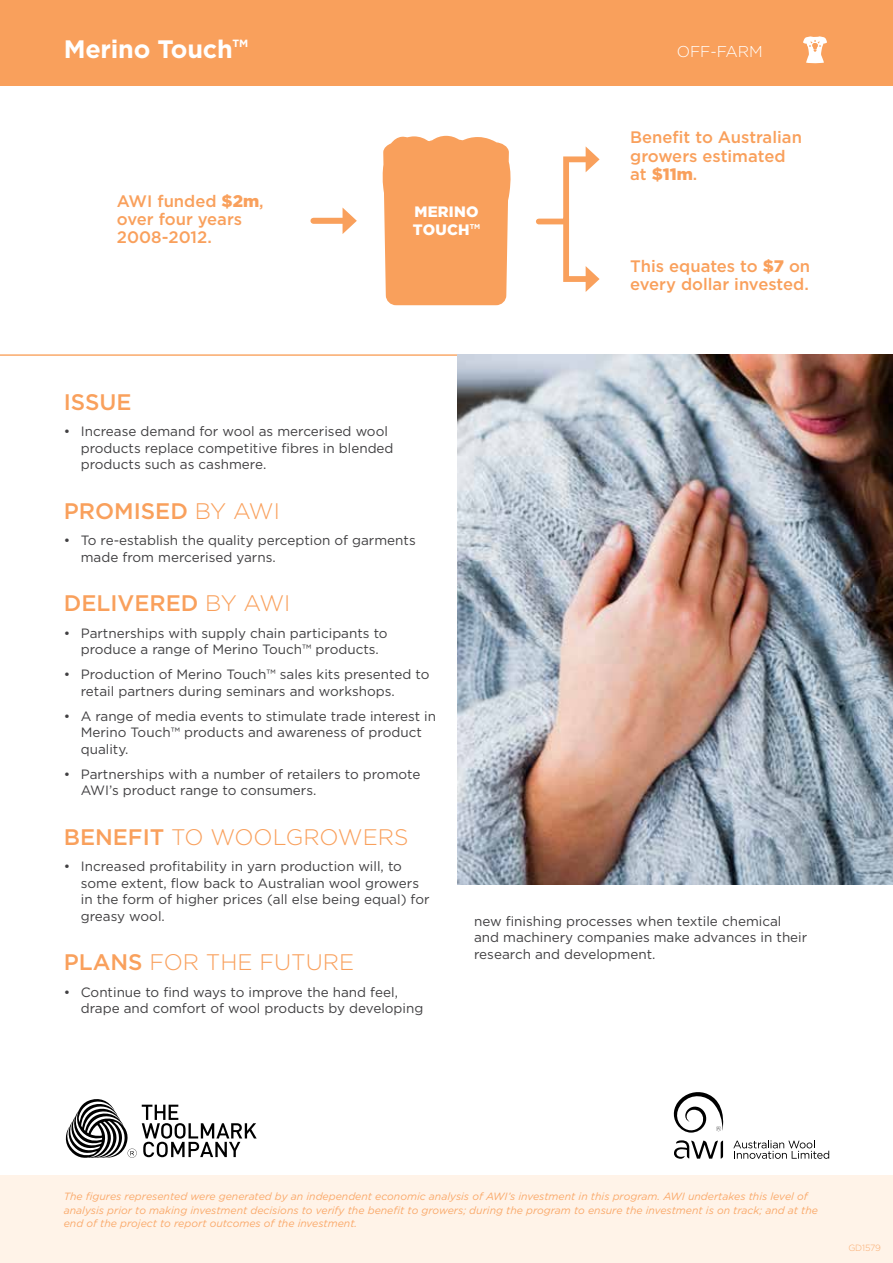
<style>
.page{position:relative;width:893px;height:1263px;background:#fff}
.page>*{position:absolute;margin:0;border:0;box-sizing:border-box;transform-origin:0 0}
.t1{font:700 25.2px "Gotham";letter-spacing:-.01em;color:#fff}
.t2{font:300 22.5px "Gotham";color:#f9a05c}
.t3{font:500 22.5px "Gotham";color:#f9a05c}
.t4{font:500 16.65px/18.1px "Gotham";color:#f9a05c}
.t5{font:300 15.75px "Gotham";letter-spacing:-.01em;color:#fff}
.t6{font:900 15px/17.7px "Gotham";letter-spacing:.015em;color:#fff}
.t7{font:13.5px/16.5px "Gotham";color:#414042}
.t8{font:italic 10.5px/13.5px "Gotham";color:#faa96a}
.t9{font:700 10.5px "Gotham";color:#fff}
.t10{font:300 9px "Gotham";letter-spacing:-.01em;color:#faa96a}
.s1{font-weight:900}
.s2{font-weight:300}
.s3{font-weight:500}
</style>
<div class="page">
<div style="left:0;top:1176px;width:893px;height:87px;background:#fff3e8"></div>
<svg style="left:733px;top:1140px;width:96px;height:19px"></svg>
<svg style="left:674px;top:1140px;width:49px;height:19px"></svg>
<svg style="left:673px;top:1092px;width:51px;height:41px"></svg>
<svg style="left:65px;top:1099px;width:192px;height:59px"></svg>
<div style="left:0;top:0;width:893px;height:85px;background:#f9a05c"></div>
<hr style="left:0;top:354px;width:457px;height:2px;background:#faa96a">
<img style="left:457px;top:354px;width:436px;height:530px">
<svg style="left:382px;top:135px;width:129px;height:171px;background:#f9a667"></svg>
<div style="left:313px;top:218px;width:35px;height:6px;background:#f9a05c"></div>
<svg style="left:343px;top:208px;width:14px;height:26px"></svg>
<div style="left:539px;top:219px;width:27px;height:5px;background:#f9a05c"></div>
<svg style="left:560px;top:146px;width:40px;height:146px"></svg>
<svg style="left:803px;top:36px;width:24px;height:27px"></svg>
<h1 class="t1" style="left:64px;top:32px;width:170px">Merino Touch</h1>
<p class="t9" style="left:232px;top:36px;width:17px">TM</p>
<p class="t4" style="left:117px;top:192px;width:148px">AWI funded <span class="s1">$2m</span>, over four years<br>2008-2012.</p>
<p class="t6" style="left:413px;top:203px;width:69px">MERINO<br>TOUCH<sup>TM</sup></p>
<p class="t5" style="left:677px;top:41px;width:87px">OFF-FARM</p>
<p class="t4" style="left:630px;top:128px;width:173px">Benefit to Australian growers estimated at <span class="s1">$11m</span>.</p>
<p class="t4" style="left:630px;top:256px;width:182px">This equates to <span class="s1">$7</span> on every dollar invested.</p>
<h2 class="t3" style="left:64px;top:387px;width:69px">ISSUE</h2>
<p class="t7" style="left:81px;top:423px;width:314px;text-indent:-17px">• Increase demand for wool as mercerised wool products replace competitive fibres in blended products such as cashmere.</p>
<h2 class="t3" style="left:64px;top:496px;width:218px">PROMISED <span class="s2">BY AWI</span></h2>
<p class="t7" style="left:81px;top:532px;width:336px;text-indent:-17px">• To re-establish the quality perception of garments made from mercerised yarns.</p>
<h2 class="t3" style="left:64px;top:589px;width:228px">DELIVERED <span class="s2">BY AWI</span></h2>
<p class="t7" style="left:81px;top:624px;width:308px;text-indent:-17px">• Partnerships with supply chain participants to produce a range of Merino Touch™ products.</p>
<p class="t7" style="left:81px;top:666px;width:350px;text-indent:-17px">• Production of Merino Touch™ sales kits presented to retail partners during seminars and workshops.</p>
<p class="t7" style="left:81px;top:707px;width:357px;text-indent:-17px">• A range of media events to stimulate trade interest in<br>Merino Touch™ products and awareness of product quality.</p>
<p class="t7" style="left:81px;top:765px;width:341px;text-indent:-17px">• Partnerships with a number of retailers to promote<br>AWI’s product range to consumers.</p>
<h2 class="t2" style="left:64px;top:823px;width:346px"><span class="s3">BENEFIT</span> TO WOOLGROWERS</h2>
<p class="t7" style="left:81px;top:858px;width:350px;text-indent:-17px">• Increased profitability in yarn production will, to some extent, flow back to Australian wool growers in the form of higher prices (all else being equal) for greasy wool.</p>
<h2 class="t2" style="left:64px;top:948px;width:292px"><span class="s3">PLANS</span> FOR THE FUTURE</h2>
<p class="t7" style="left:81px;top:983px;width:344px;text-indent:-17px">• Continue to find ways to improve the hand feel, drape and comfort of wool products by developing</p>
<p class="t7" style="left:474px;top:913px;width:335px">new finishing processes when textile chemical and machinery companies make advances in their research and development.</p>
<p class="t8" style="left:64px;top:1190px;width:756px">The figures represented were generated by an independent economic analysis of AWI’s investment in this program. AWI undertakes this level of analysis prior to making investment decisions to verify the benefit to growers; during the program to ensure the investment is on track; and at the end of the project to report outcomes of the investment.</p>
<p class="t10" style="left:848px;top:1242px;width:34px">GD1579</p>
</div>
